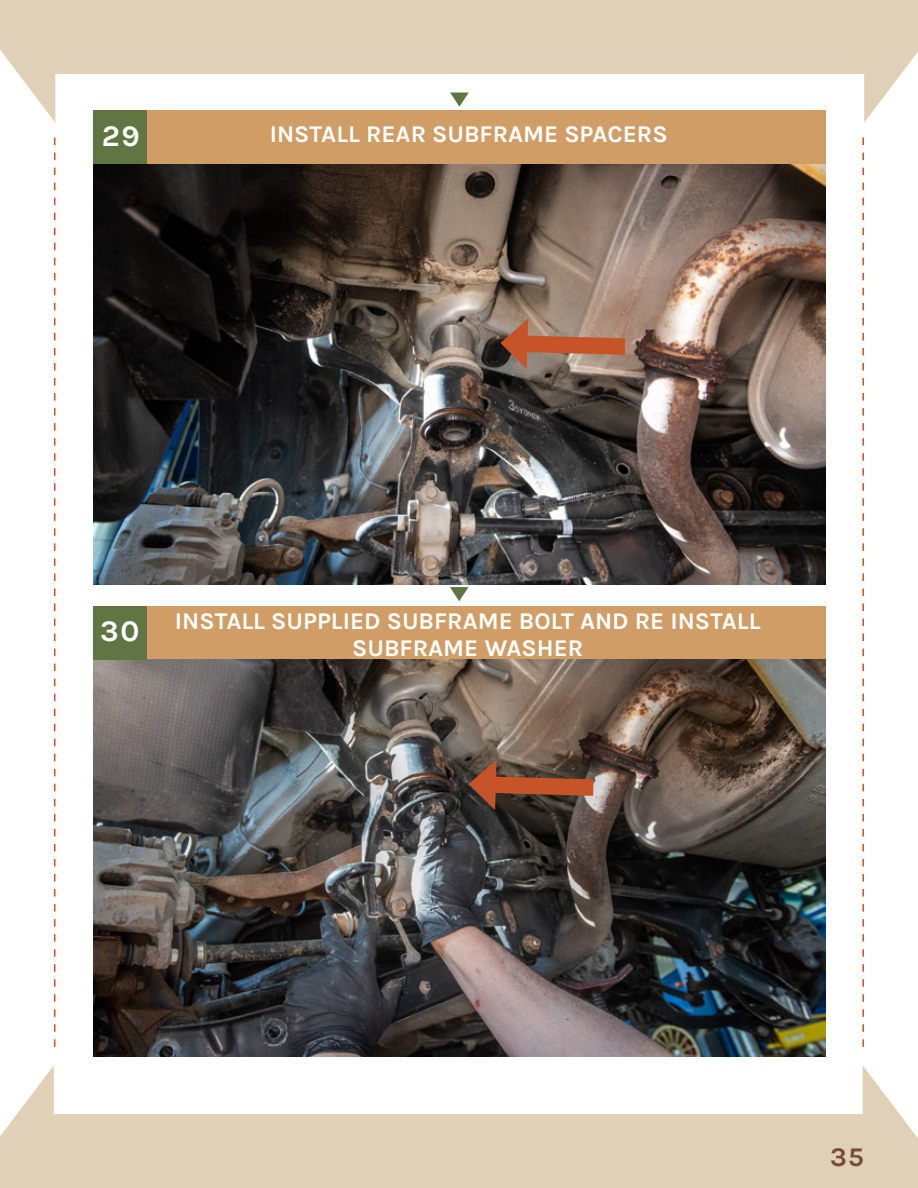
<style>
.page{position:relative;width:918px;height:1188px;background:#fff}
.page>*{position:absolute;margin:0;border:0;box-sizing:border-box;transform-origin:0 0}
.t1{font:700 30px "Karla";color:#fff}
.t2{font:700 27px "Karla";color:#764e35}
.t3{font:700 24px/27px "Karla";color:#fff;text-align:center}
</style>
<div class="page">
<svg style="left:0;top:1065px;width:918px;height:123px;fill:#e1d0b8"></svg>
<svg style="left:54px;top:138px;width:1px;height:909px"></svg>
<svg style="left:862px;top:138px;width:2px;height:909px"></svg>
<svg style="left:0;top:0;width:918px;height:123px;fill:#e1d0b8"></svg>
<div style="left:94px;top:111px;width:732px;height:53px;background:#cf9d65"></div>
<svg style="left:450px;top:587px;width:19px;height:14px"></svg>
<svg style="left:450px;top:93px;width:19px;height:14px"></svg>
<div style="left:93px;top:606px;width:733px;height:54px;background:#cf9d65"></div>
<div style="left:94px;top:111px;width:53px;height:53px;background:#5f7643"></div>
<img style="left:94px;top:164px;width:732px;height:420px">
<img style="left:93px;top:660px;width:733px;height:396px">
<svg style="left:500px;top:319px;width:142px;height:50px;background:#aa775f"></svg>
<div style="left:93px;top:606px;width:53px;height:54px;background:#5f7643"></div>
<svg style="left:468px;top:760px;width:142px;height:50px;background:#7a503c"></svg>
<p class="t1" style="left:102px;top:118px;width:39px">29</p>
<p class="t3" style="left:270px;top:121px;width:399px">INSTALL REAR SUBFRAME SPACERS</p>
<p class="t1" style="left:100px;top:614px;width:41px">30</p>
<p class="t3" style="left:175px;top:607px;width:587px">INSTALL SUPPLIED SUBFRAME BOLT AND RE INSTALL<br>SUBFRAME WASHER</p>
<p class="t2" style="left:830px;top:1141px;width:35px">35</p>
</div>
